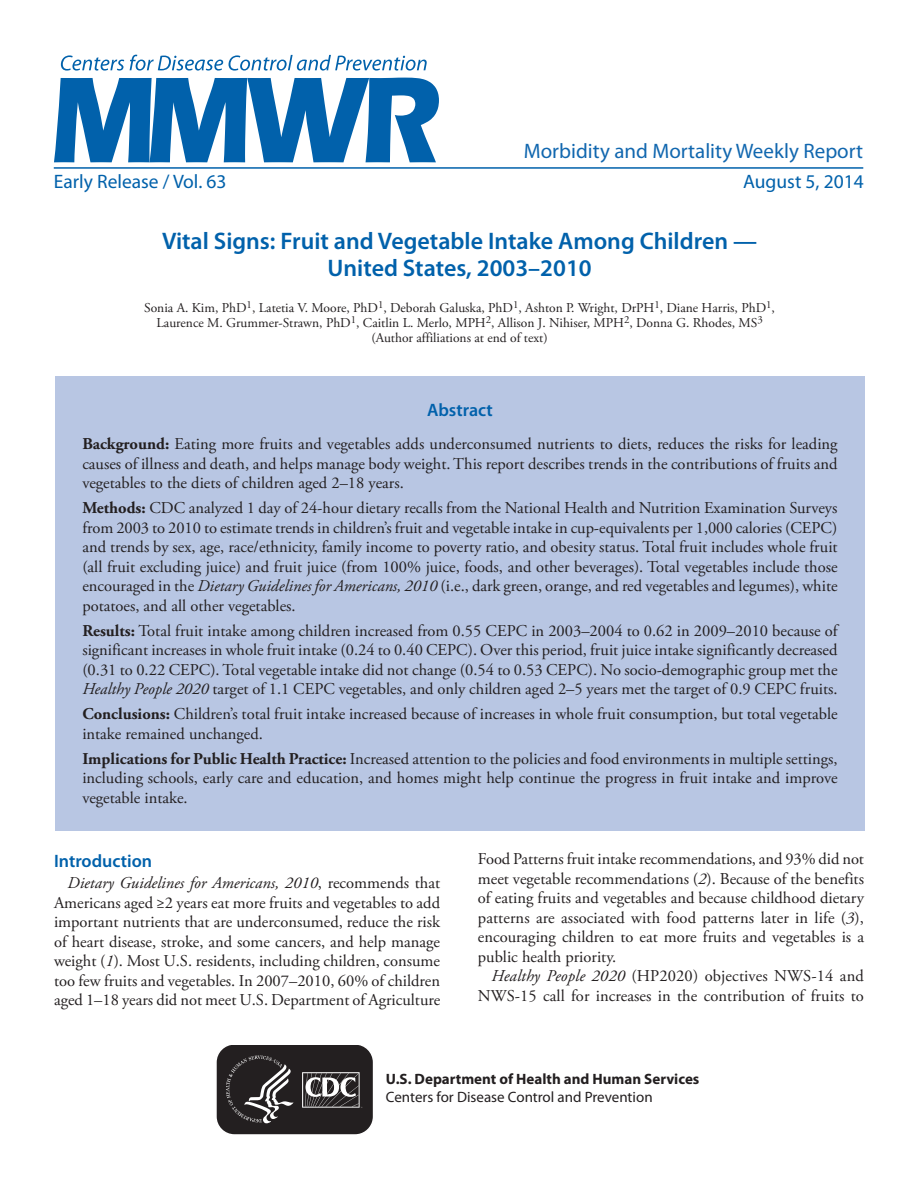
<style>
.page{position:relative;width:918px;height:1188px;background:#fff}
.page>*{position:absolute;margin:0;border:0;box-sizing:border-box;transform-origin:0 0}
.headline{font:600 24px/27px "Myriad Pro";color:#0161ab;text-align:center}
.t1{font:21px "Myriad Pro";color:#1167af}
.cover_date_vol{font:19.5px "Myriad Pro";color:#0161ab}
.headline2{font:600 18px "Myriad Pro";color:#0161ab}
.vital_signs_abstract{font:600 18px "Myriad Pro";color:#0161ab}
.vital_signs_abstract-2{font:16.5px/19.5px "Adobe Garamond Pro";color:#231f20;text-align:justify}
.body_copy{font:16.5px/19.5px "Adobe Garamond Pro";color:#231f20;text-align:justify}
.t2{font:700 15px/18px "Myriad Pro";color:#231f20}
.author_name{font:13.5px/15px "Adobe Garamond Pro";color:#231f20;text-align:center}
.s1{font-weight:700}
.s2{font-style:italic}
.s3{font-weight:400}
</style>
<div class="page">
<svg style="left:216px;top:1046px;width:157px;height:89px;background:#403d3e"></svg>
<hr style="left:54px;top:167px;width:809px;height:2px;background:#0161ab">
<svg style="left:54px;top:78px;width:385px;height:84px"></svg>
<svg style="left:61px;top:55px;width:366px;height:16px"></svg>
<div style="left:55px;top:376px;width:810px;height:455px;background:#b8c6e3"></div>
<p class="t1" style="left:524px;top:138px;width:341px">Morbidity and Mortality Weekly Report</p>
<p class="cover_date_vol" style="left:54px;top:169px;width:174px">Early Release / Vol. 63</p>
<p class="cover_date_vol" style="left:743px;top:169px;width:122px">August 5, 2014</p>
<p class="headline" style="left:162px;top:227px;width:597px">Vital Signs: Fruit and Vegetable Intake Among Children —<br>United States, 2003–2010</p>
<p class="author_name" style="left:144px;top:301px;width:632px">Sonia A. Kim, PhD<sup>1</sup>, Latetia V. Moore, PhD<sup>1</sup>, Deborah Galuska, PhD<sup>1</sup>, Ashton P. Wright, DrPH<sup>1</sup>, Diane Harris, PhD<sup>1</sup>,<br>Laurence M. Grummer-Strawn, PhD<sup>1</sup>, Caitlin L. Merlo, MPH<sup>2</sup>, Allison J. Nihiser, MPH<sup>2</sup>, Donna G. Rhodes, MS<sup>3 </sup>(Author affiliations at end of text)</p>
<p class="vital_signs_abstract" style="left:427px;top:399px;width:67px">Abstract</p>
<p class="vital_signs_abstract-2" style="left:82px;top:435px;width:757px"><span class="s1">Background:</span> Eating more fruits and vegetables adds underconsumed nutrients to diets, reduces the risks for leading causes of illness and death, and helps manage body weight. This report describes trends in the contributions of fruits and vegetables to the diets of children aged 2–18 years.</p>
<p class="vital_signs_abstract-2" style="left:82px;top:499px;width:757px"><span class="s1">Methods:</span> CDC analyzed 1 day of 24-hour dietary recalls from the National Health and Nutrition Examination Surveys from 2003 to 2010 to estimate trends in children’s fruit and vegetable intake in cup-equivalents per 1,000 calories (CEPC) and trends by sex, age, race/ethnicity, family income to poverty ratio, and obesity status. Total fruit includes whole fruit (all fruit excluding juice) and fruit juice (from 100% juice, foods, and other beverages). Total vegetables include those encouraged in the <span class="s2">Dietary Guidelines for Americans, 2010</span> (i.e., dark green, orange, and red vegetables and legumes), white potatoes, and all other vegetables.</p>
<p class="vital_signs_abstract-2" style="left:82px;top:621px;width:757px"><span class="s1">Results:</span> Total fruit intake among children increased from 0.55 CEPC in 2003–2004 to 0.62 in 2009–2010 because of significant increases in whole fruit intake (0.24 to 0.40 CEPC). Over this period, fruit juice intake significantly decreased (0.31 to 0.22 CEPC). Total vegetable intake did not change (0.54 to 0.53 CEPC). No socio-demographic group met the <span class="s2">Healthy People 2020</span> target of 1.1 CEPC vegetables, and only children aged 2–5 years met the target of 0.9 CEPC fruits.</p>
<p class="vital_signs_abstract-2" style="left:82px;top:705px;width:757px"><span class="s1">Conclusions:</span> Children’s total fruit intake increased because of increases in whole fruit consumption, but total vegetable intake remained unchanged.</p>
<p class="vital_signs_abstract-2" style="left:82px;top:749px;width:757px"><span class="s1">Implications for Public Health Practice:</span> Increased attention to the policies and food environments in multiple settings, including schools, early care and education, and homes might help continue the progress in fruit intake and improve vegetable intake.</p>
<p class="headline2" style="left:54px;top:849px;width:100px">Introduction</p>
<p class="body_copy" style="left:54px;top:874px;width:388px;text-indent:13px"><span class="s2">Dietary Guidelines for Americans, 2010</span>, recommends that Americans aged ≥2 years eat more fruits and vegetables to add important nutrients that are underconsumed, reduce the risk of heart disease, stroke, and some cancers, and help manage weight (<span class="s2">1</span>). Most U.S. residents, including children, consume too few fruits and vegetables. In 2007–2010, 60% of children aged 1–18 years did not meet U.S. Department of Agriculture</p>
<p class="body_copy" style="left:478px;top:850px;width:388px">Food Patterns fruit intake recommendations, and 93% did not meet vegetable recommendations (<span class="s2">2</span>). Because of the benefits of eating fruits and vegetables and because childhood dietary patterns are associated with food patterns later in life (<span class="s2">3</span>), encouraging children to eat more fruits and vegetables is a public health priority.</p>
<p class="body_copy" style="left:478px;top:967px;width:388px;text-align:right"><span class="s2">Healthy People 2020</span> (HP2020) objectives NWS-14 and<br>NWS-15 call for increases in the contribution of fruits to</p>
<p class="t2" style="left:386px;top:1069px;width:315px">U.S. Department of Health and Human Services<br><span class="s3">Centers for Disease Control and Prevention</span></p>
</div>
